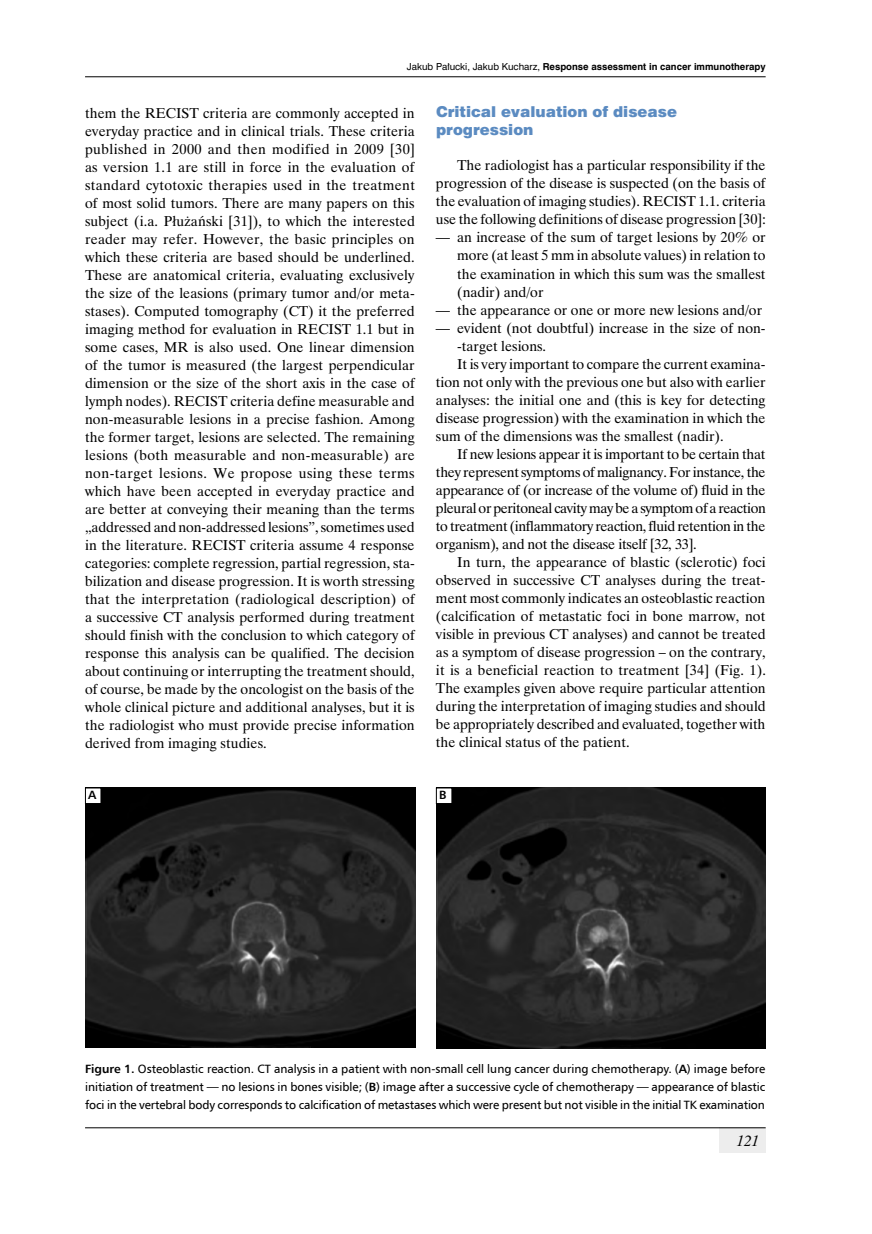
<style>
.page{position:relative;width:872px;height:1234px;background:#fff}
.page>*{position:absolute;margin:0;border:0;box-sizing:border-box;transform-origin:0 0}
.t1{font:15px/18px "Swis 721 Blk EU";color:#5b8bc1}
.t2{font:italic 15px "Time Ibis EE";color:#000}
.t3{font:14.25px/18px "Time Ibis EE";color:#000;text-align:justify}
.t4{font:14.25px "Time Ibis EE";letter-spacing:-.02em;color:#000}
.t5{font:14.25px "Time Ibis EE";letter-spacing:-.025em;color:#000}
.t6{font:12px/18px "Humnst 777 EU";letter-spacing:-.01em;color:#000;text-align:justify}
.t7{font:700 12px "Humnst 777 EU";color:#000}
.t8{font:700 9px "Swis 721 PL";color:#000}
.s1{font-weight:400}
.s2{font-weight:700}
</style>
<div class="page">
<div style="left:719px;top:1127px;width:46px;height:25px;background:#ededed"></div>
<hr style="left:85px;top:1127px;width:680px;height:1px;background:#000">
<hr style="left:85px;top:76px;width:680px;height:1px;background:#000">
<img style="left:85px;top:787px;width:330px;height:260px">
<img style="left:436px;top:787px;width:329px;height:261px">
<div style="left:85px;top:787px;width:16px;height:16px;background:#fff"></div>
<div style="left:85px;top:787px;width:16px;height:16px;border:1px solid #000"></div>
<div style="left:436px;top:787px;width:16px;height:16px;background:#fff"></div>
<div style="left:436px;top:787px;width:16px;height:16px;border:1px solid #000"></div>
<p class="t8" style="left:407px;top:61px;width:360px"><span class="s1">Jakub Pałucki, Jakub Kucharz,</span> Response assessment in cancer immunotherapy</p>
<p class="t3" style="left:85px;top:104px;width:331px">them the RECIST criteria are commonly accepted in everyday practice and in clinical trials. These criteria published in 2000 and then modified in 2009 [30] as version 1.1 are still in force in the evaluation of standard cytotoxic therapies used in the treatment of most solid tumors. There are many papers on this subject (i.a. Płużański [31]), to which the interested reader may refer. However, the basic principles on which these criteria are based should be underlined.<br>These are anatomical criteria, evaluating exclusively the size of the leasions (primary tumor and/or meta&shy;stases). Computed tomography (CT) it the preferred imaging method for evaluation in RECIST 1.1 but in some cases, MR is also used. One linear dimension of the tumor is measured (the largest perpendicular dimension or the size of the short axis in the case of lymph nodes). RECIST criteria define measurable and non-measurable lesions in a precise fashion. Among the former target, lesions are selected. The remaining lesions (both measurable and non-measurable) are non-target lesions. We propose using these terms which have been accepted in everyday practice and are better at conveying their meaning than the terms „addressed and non-addressed lesions”, sometimes used in the literature. RECIST criteria assume 4 response categories: complete regression, partial regression, sta&shy;bilization and disease progression. It is worth stressing that the interpretation (radiological description) of a successive CT analysis performed during treatment should finish with the conclusion to which category of response this analysis can be qualified. The decision about continuing or interrupting the treatment should, of course, be made by the oncologist on the basis of the whole clinical picture and additional analyses, but it is the radiologist who must provide precise information derived from imaging studies.</p>
<p class="t1" style="left:436px;top:103px;width:242px">Critical evaluation of disease progression</p>
<p class="t3" style="left:436px;top:156px;width:331px;text-indent:21px">The radiologist has a particular responsibility if the progression of the disease is suspected (on the basis of the evaluation of imaging studies). RECIST 1.1. criteria use the following definitions of disease progression [30]:</p>
<p class="t3" style="left:457px;top:228px;width:310px;text-indent:-21px">— an increase of the sum of target lesions by 20% or more (at least 5 mm in absolute values) in relation to the examination in which this sum was the smallest (nadir) and/or</p>
<p class="t3" style="left:436px;top:300px;width:328px">— the appearance or one or more new lesions and/or</p>
<p class="t3" style="left:436px;top:318px;width:331px">— evident (not doubtful) increase in the size of non-</p>
<p class="t3" style="left:457px;top:336px;width:90px">-target lesions.</p>
<p class="t3" style="left:457px;top:354px;width:310px">It is very important to compare the current examina-</p>
<p class="t3" style="left:436px;top:372px;width:331px">tion not only with the previous one but also with earlier</p>
<p class="t3" style="left:436px;top:390px;width:331px">analyses: the initial one and (this is key for detecting</p>
<p class="t3" style="left:436px;top:408px;width:331px">disease progression) with the examination in which the</p>
<p class="t3" style="left:436px;top:426px;width:289px">sum of the dimensions was the smallest (nadir).</p>
<p class="t3" style="left:457px;top:444px;width:310px">If new lesions appear it is important to be certain that</p>
<p class="t3" style="left:436px;top:462px;width:331px">they represent symptoms of malignancy. For instance, the</p>
<p class="t3" style="left:436px;top:480px;width:331px">appearance of (or increase of the volume of) fluid in the</p>
<p class="t5" style="left:436px;top:499px;width:331px">pleural or peritoneal cavity may be a symptom of a reaction</p>
<p class="t4" style="left:436px;top:517px;width:331px">to treatment (inflammatory reaction, fluid retention in the</p>
<p class="t3" style="left:436px;top:534px;width:262px">organism), and not the disease itself [32, 33].</p>
<p class="t3" style="left:457px;top:552px;width:310px">In turn, the appearance of blastic (sclerotic) foci</p>
<p class="t3" style="left:436px;top:570px;width:331px">observed in successive CT analyses during the treat-</p>
<p class="t3" style="left:436px;top:588px;width:331px">ment most commonly indicates an osteoblastic reaction</p>
<p class="t3" style="left:436px;top:606px;width:331px">(calcification of metastatic foci in bone marrow, not</p>
<p class="t3" style="left:436px;top:624px;width:331px">visible in previous CT analyses) and cannot be treated</p>
<p class="t3" style="left:436px;top:642px;width:331px">as a symptom of disease progression – on the contrary,</p>
<p class="t3" style="left:436px;top:660px;width:331px">it is a beneficial reaction to treatment [34] (Fig. 1).</p>
<p class="t3" style="left:436px;top:678px;width:331px">The examples given above require particular attention</p>
<p class="t3" style="left:436px;top:696px;width:331px">during the interpretation of imaging studies and should</p>
<p class="t3" style="left:436px;top:714px;width:331px">be appropriately described and evaluated, together with</p>
<p class="t3" style="left:436px;top:732px;width:195px">the clinical status of the patient.</p>
<p class="t7" style="left:88px;top:787px;width:10px">A</p>
<p class="t7" style="left:439px;top:787px;width:9px">B</p>
<p class="t6" style="left:85px;top:1059px;width:682px"><span class="s2">Figure 1.</span> Osteoblastic reaction. CT analysis in a patient with non-small cell lung cancer during chemotherapy. (<span class="s2">A</span>) image before initiation of treatment — no lesions in bones visible; (<span class="s2">B</span>) image after a successive cycle of chemotherapy — appearance of blastic foci in the vertebral body corresponds to calcification of metastases which were present but not visible in the initial TK examination</p>
<p class="t2" style="left:736px;top:1131px;width:24px">121</p>
</div>
